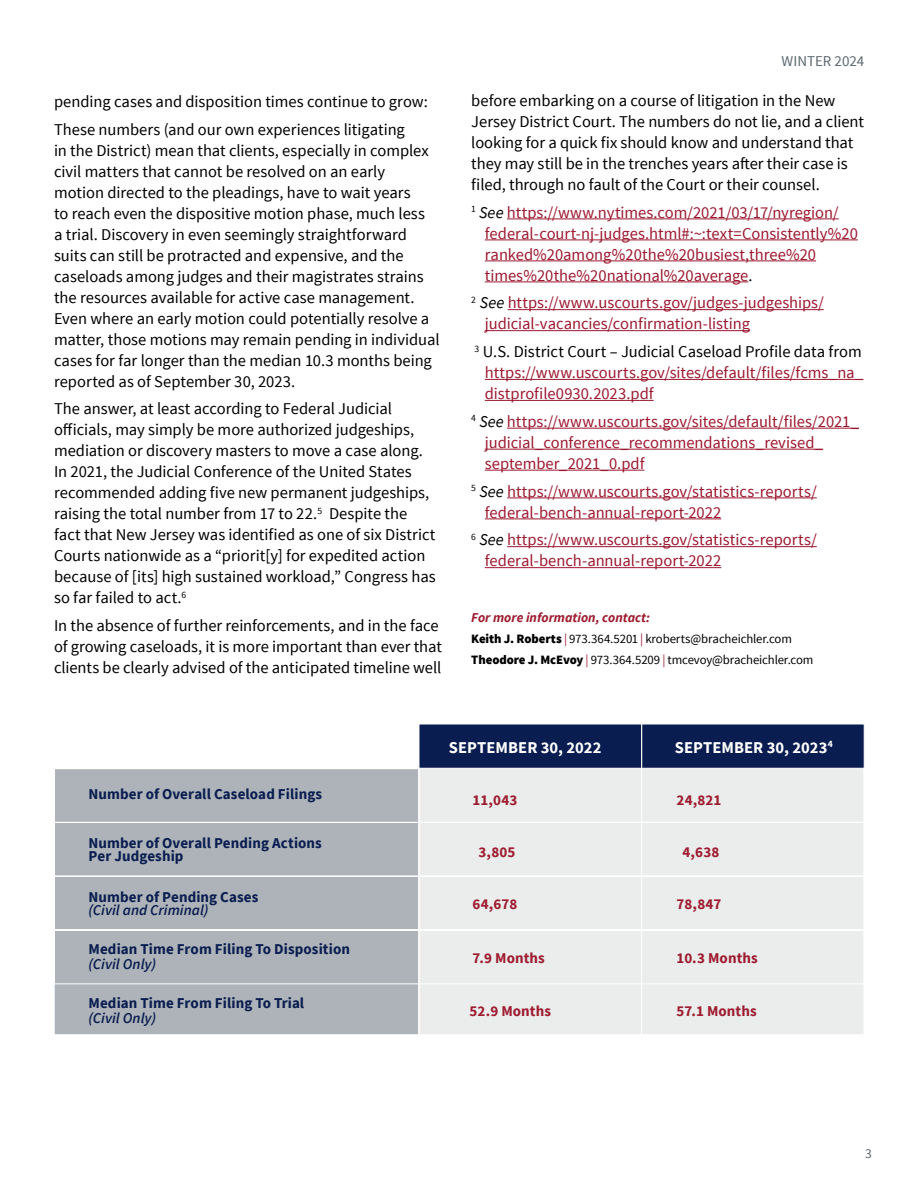
<style>
.page{position:relative;width:918px;height:1188px;background:#fff}
.page>*{position:absolute;margin:0;border:0;box-sizing:border-box;transform-origin:0 0}
.t1{font:16.5px/21px "Source Sans Pro";color:#000}
.t2{font:16.5px/21px "Source Sans Pro";color:#9c182f}
.t3{font:700 16.5px "Source Sans Pro";letter-spacing:.005em;color:#fff}
.t4{font:700 15px/13.5px "Source Sans Pro";letter-spacing:.005em;color:#0a1d50}
.t5{font:700 15px "Source Sans Pro";letter-spacing:.005em;color:#9e1c30}
.t6{font:italic 600 15px "Source Sans Pro";color:#0a1d50}
.t7{font:15px "Source Sans Pro";color:#5b6870}
.t8{font:italic 700 13.5px "Source Sans Pro";color:#9e1c30}
.t9{font:13.5px "Source Sans Pro";color:#5b6870}
.t10{font:12.75px/21.6px "Source Sans Pro";letter-spacing:-.01em;color:#000}
.s1{font-style:italic;color:#000}
.s2{color:#000}
.s3{font-weight:900}
.s4{color:#9e1c30}
.s5{font-weight:700;font-size:18px;color:#fff}
</style>
<div class="page">
<hr style="left:507px;top:218px;width:332px;height:1px;background:#9c182f">
<hr style="left:485px;top:239px;width:373px;height:1px;background:#9c182f">
<hr style="left:485px;top:260px;width:331px;height:1px;background:#9c182f">
<hr style="left:485px;top:281px;width:263px;height:1px;background:#9c182f">
<hr style="left:508px;top:309px;width:316px;height:1px;background:#9c182f">
<hr style="left:485px;top:330px;width:265px;height:1px;background:#9c182f">
<hr style="left:485px;top:379px;width:378px;height:1px;background:#9c182f">
<hr style="left:485px;top:400px;width:169px;height:1px;background:#9c182f">
<hr style="left:507px;top:428px;width:352px;height:1px;background:#9c182f">
<hr style="left:485px;top:449px;width:338px;height:1px;background:#9c182f">
<hr style="left:485px;top:470px;width:160px;height:1px;background:#9c182f">
<hr style="left:507px;top:497px;width:310px;height:1px;background:#9c182f">
<hr style="left:485px;top:518px;width:236px;height:1px;background:#9c182f">
<hr style="left:507px;top:546px;width:310px;height:1px;background:#9c182f">
<hr style="left:485px;top:567px;width:236px;height:1px;background:#9c182f">
<svg style="left:54px;top:769px;width:810px;height:266px"></svg>
<div style="left:641px;top:724px;width:224px;height:45px;background:#0a1d50;border:1px solid #fff"></div>
<div style="left:419px;top:724px;width:223px;height:315px;border:1px solid #fff"></div>
<div style="left:419px;top:724px;width:223px;height:45px;background:#0a1d50;border:1px solid #fff"></div>
<p class="t1" style="left:54px;top:88px;width:375px;line-height:27.8px">pending cases and disposition times continue to grow:<br>These numbers (and our own experiences litigating</p>
<p class="t1" style="left:54px;top:140px;width:387px">in the District) mean that clients, especially in complex civil matters that cannot be resolved on an early<br>motion directed to the pleadings, have to wait years<br>to reach even the dispositive motion phase, much less<br>a trial. Discovery in even seemingly straightforward suits can still be protracted and expensive, and the caseloads among judges and their magistrates strains the resources available for active case management.<br>Even where an early motion could potentially resolve a matter, those motions may remain pending in individual cases for far longer than the median 10.3 months being reported as of September 30, 2023.</p>
<p class="t1" style="left:54px;top:399px;width:383px">The answer, at least according to Federal Judicial officials, may simply be more authorized judgeships, mediation or discovery masters to move a case along.<br>In 2021, the Judicial Conference of the United States recommended adding five new permanent judgeships, raising the total number from 17 to 22.<sup>5</sup> Despite the fact that New Jersey was identified as one of six District Courts nationwide as a “priorit[y] for expedited action because of [its] high sustained workload,” Congress has so far failed to act.<sup>6</sup></p>
<p class="t1" style="left:54px;top:615px;width:389px">In the absence of further reinforcements, and in the face of growing caseloads, it is more important than ever that clients be clearly advised of the anticipated timeline well</p>
<p class="t7" style="left:781px;top:52px;width:84px">WINTER 2024</p>
<p class="t1" style="left:471px;top:90px;width:394px">before embarking on a course of litigation in the New Jersey District Court. The numbers do not lie, and a client looking for a quick fix should know and understand that they may still be in the trenches years after their case is filed, through no fault of the Court or their counsel.</p>
<p class="t2" style="left:485px;top:202px;width:375px;text-indent:-13px"><sup>1</sup> <span class="s1">See</span> https://www.nytimes.com/2021/03/17/nyregion/ federal-court-nj-judges.html#:~:text=Consistently%20 ranked%20among%20the%20busiest,three%20 times%20the%20national%20average<span class="s2">.</span></p>
<p class="t2" style="left:485px;top:293px;width:341px;text-indent:-14px"><sup>2</sup> <span class="s1">See</span> https://www.uscourts.gov/judges-judgeships/ judicial-vacancies/confirmation-listing</p>
<p class="t2" style="left:485px;top:341px;width:380px;text-align:justify;text-indent:-10px"><sup>3</sup> <span class="s2">U.S. District Court – Judicial Caseload Profile data from </span>https://www.uscourts.gov/sites/default/files/fcms_na_ distprofile0930.2023.pdf</p>
<p class="t2" style="left:485px;top:411px;width:376px;text-indent:-13px"><sup>4</sup> <span class="s1">See</span> https://www.uscourts.gov/sites/default/files/2021_ judicial_conference_recommendations_revised_ september_2021_0.pdf</p>
<p class="t2" style="left:485px;top:481px;width:334px;text-indent:-13px"><sup>5</sup> <span class="s1">See</span> https://www.uscourts.gov/statistics-reports/ federal-bench-annual-report-2022</p>
<p class="t2" style="left:485px;top:530px;width:334px;text-indent:-13px"><sup>6</sup> <span class="s1">See</span> https://www.uscourts.gov/statistics-reports/ federal-bench-annual-report-2022</p>
<p class="t8" style="left:471px;top:609px;width:180px">For more information, contact:</p>
<p class="t10" style="left:471px;top:628px;width:355px"><span class="s3">Keith J. Roberts</span> <span class="s4">|</span> 973.364.5201 <span class="s4">|</span> kroberts@bracheichler.com<span class="s5">N<br></span><span class="s3">Theodore J. McEvoy</span> <span class="s4">|</span> 973.364.5209 <span class="s4">|</span> tmcevoy@bracheichler.com<span class="s5">N</span></p>
<p class="t3" style="left:449px;top:736px;width:154px">SEPTEMBER 30, 2022</p>
<p class="t3" style="left:675px;top:736px;width:160px">SEPTEMBER 30, 2023<sup>4</sup></p>
<p class="t4" style="left:89px;top:787px;width:235px">Number of Overall Caseload Filings</p>
<p class="t5" style="left:473px;top:790px;width:46px">11,043</p>
<p class="t5" style="left:677px;top:790px;width:46px">24,821</p>
<p class="t4" style="left:89px;top:836px;width:235px">Number of Overall Pending Actions<br>Per Judgeship</p>
<p class="t5" style="left:479px;top:842px;width:38px">3,805</p>
<p class="t5" style="left:683px;top:842px;width:38px">4,638</p>
<p class="t4" style="left:89px;top:890px;width:171px">Number of Pending Cases</p>
<p class="t6" style="left:89px;top:901px;width:121px">(Civil and Criminal)</p>
<p class="t5" style="left:473px;top:894px;width:46px">64,678</p>
<p class="t5" style="left:677px;top:894px;width:46px">78,847</p>
<p class="t4" style="left:89px;top:942px;width:263px">Median Time From Filing To Disposition</p>
<p class="t6" style="left:89px;top:955px;width:69px">(Civil Only)</p>
<p class="t5" style="left:473px;top:948px;width:74px">7.9 Months</p>
<p class="t5" style="left:677px;top:948px;width:83px">10.3 Months</p>
<p class="t4" style="left:89px;top:996px;width:217px">Median Time From Filing To Trial</p>
<p class="t6" style="left:89px;top:1009px;width:69px">(Civil Only)</p>
<p class="t5" style="left:470px;top:1001px;width:83px">52.9 Months</p>
<p class="t5" style="left:677px;top:1001px;width:82px">57.1 Months</p>
<p class="t9" style="left:865px;top:1145px;width:8px">3</p>
</div>
